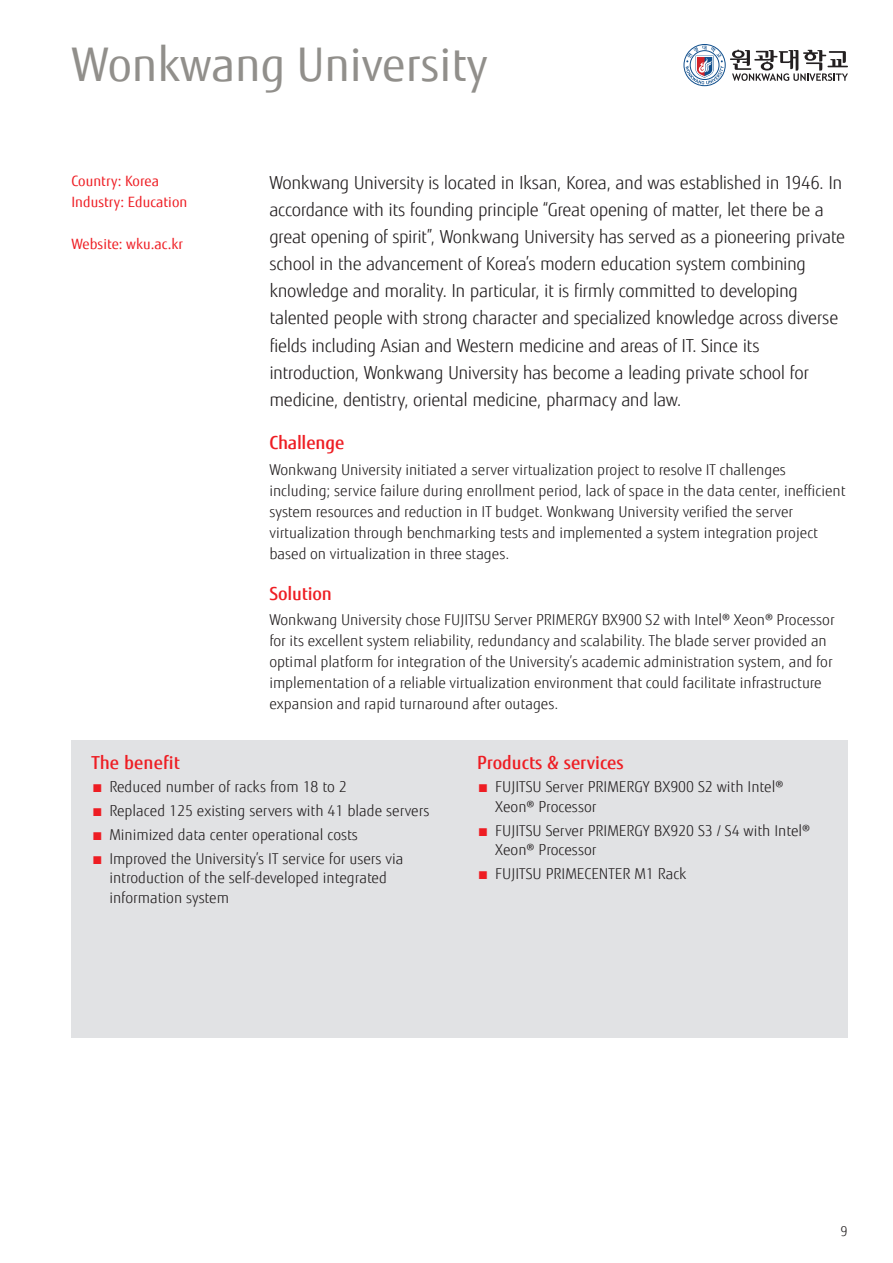
<style>
.page{position:relative;width:893px;height:1263px;background:#fff}
.page>*{position:absolute;margin:0;border:0;box-sizing:border-box;transform-origin:0 0}
.t1{font:46.5px "Fujitsu Sans";color:#918f8b}
.t2{font:300 18px/27px "Fujitsu Sans";letter-spacing:-.02em;color:#231f20}
.copy{font:500 18px "Fujitsu Sans";color:#ee1d23}
.copy-2{font:300 15px/21px "Fujitsu Sans";color:#231f20}
.t3{font:14.25px "Fujitsu Sans";letter-spacing:.005em;color:#ee1d23}
.t4{font:300 13.5px "Fujitsu Sans";color:#231f20}
.s1{color:#ee1d23}
</style>
<div class="page">
<div style="left:71px;top:740px;width:777px;height:297px;background:#e1e2e4"></div>
<svg style="left:730px;top:49px;width:118px;height:32px"></svg>
<div style="left:684px;top:44px;width:41px;height:42px;border:1px solid #0f4e8c;border-radius:50%"></div>
<svg style="left:685px;top:46px;width:39px;height:38px"></svg>
<p class="t1" style="left:71px;top:35px;width:418px">Wonkwang University</p>
<p class="t3" style="left:71px;top:173px;width:89px">Country: Korea</p>
<p class="t3" style="left:71px;top:194px;width:117px">Industry: Education</p>
<p class="t3" style="left:71px;top:236px;width:113px">Website: wku.ac.kr</p>
<p class="t2" style="left:269px;top:169px;width:577px">Wonkwang University is located in Iksan, Korea, and was established in 1946. In accordance with its founding principle “Great opening of matter, let there be a great opening of spirit”, Wonkwang University has served as a pioneering private school in the advancement of Korea’s modern education system combining knowledge and morality. In particular, it is firmly committed to developing talented people with strong character and specialized knowledge across diverse fields including Asian and Western medicine and areas of IT. Since its introduction, Wonkwang University has become a leading private school for medicine, dentistry, oriental medicine, pharmacy and law.</p>
<p class="copy" style="left:269px;top:431px;width:76px">Challenge</p>
<p class="copy-2" style="left:269px;top:459px;width:578px">Wonkwang University initiated a server virtualization project to resolve IT challenges including; service failure during enrollment period, lack of space in the data center, inefficient system resources and reduction in IT budget. Wonkwang University verified the server virtualization through benchmarking tests and implemented a system integration project based on virtualization in three stages.</p>
<p class="copy" style="left:269px;top:582px;width:64px">Solution</p>
<p class="copy-2" style="left:269px;top:610px;width:567px">Wonkwang University chose FUJITSU Server PRIMERGY BX900 S2 with Intel® Xeon® Processor for its excellent system reliability, redundancy and scalability. The blade server provided an optimal platform for integration of the University’s academic administration system, and for implementation of a reliable virtualization environment that could facilitate infrastructure expansion and rapid turnaround after outages.</p>
<p class="copy" style="left:91px;top:751px;width:90px">The benefit</p>
<p class="copy-2" style="left:91px;top:776px;width:257px"><span class="s1">■</span> Reduced number of racks from 18 to 2</p>
<p class="copy-2" style="left:91px;top:800px;width:340px"><span class="s1">■</span> Replaced 125 existing servers with 41 blade servers</p>
<p class="copy-2" style="left:91px;top:824px;width:268px"><span class="s1">■</span> Minimized data center operational costs</p>
<p class="copy-2" style="left:109px;top:848px;width:296px;line-height:19.5px;text-indent:-18px"><span class="s1">■</span> Improved the University’s IT service for users via introduction of the self-developed integrated information system</p>
<p class="copy" style="left:477px;top:751px;width:148px">Products &amp; services</p>
<p class="copy-2" style="left:495px;top:777px;width:290px;line-height:19.5px;text-indent:-18px"><span class="s1">■</span> FUJITSU Server PRIMERGY BX900 S2 with Intel®<br>Xeon® Processor</p>
<p class="copy-2" style="left:495px;top:820px;width:316px;line-height:19.5px;text-indent:-18px"><span class="s1">■</span> FUJITSU Server PRIMERGY BX920 S3 / S4 with Intel®<br>Xeon® Processor</p>
<p class="copy-2" style="left:477px;top:863px;width:211px"><span class="s1">■</span> FUJITSU PRIMECENTER M1 Rack</p>
<p class="t4" style="left:841px;top:1223px;width:9px">9</p>
</div>
